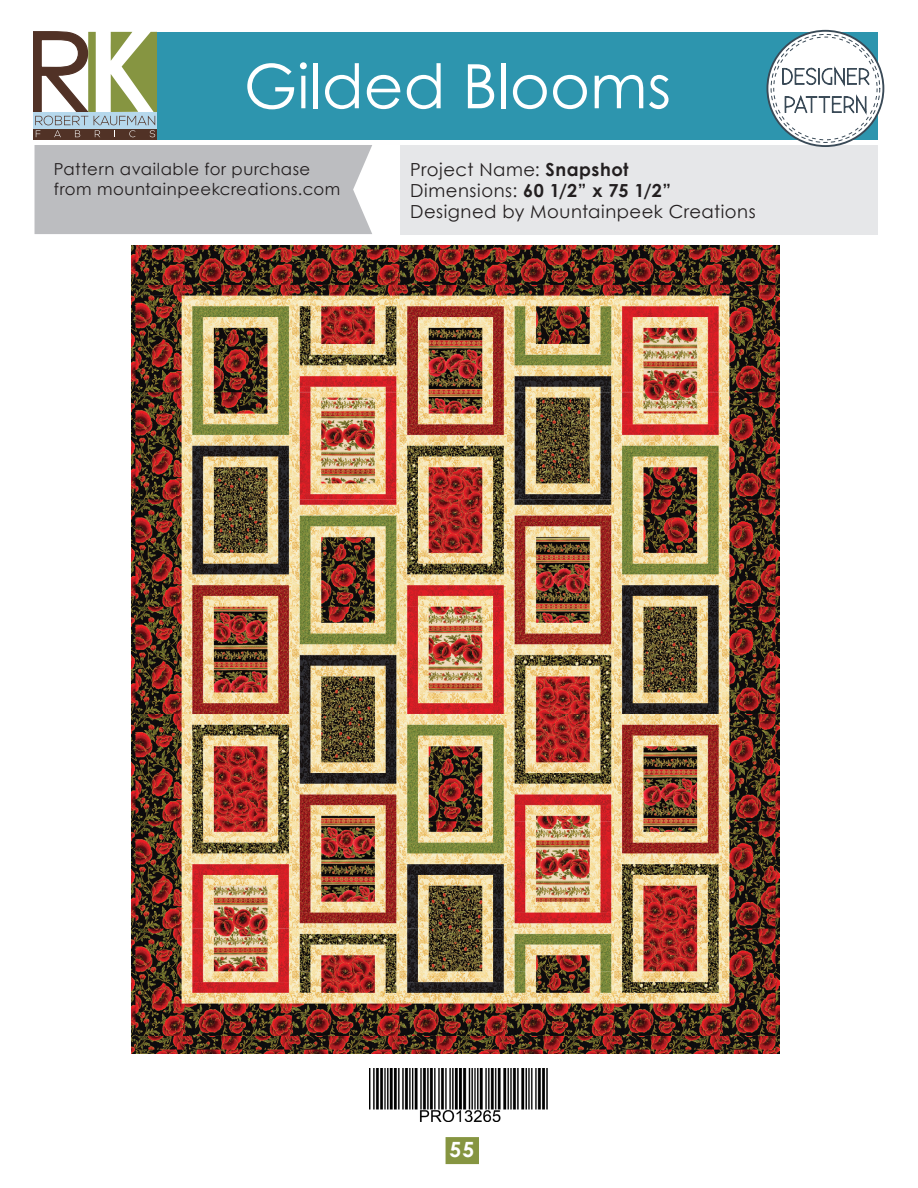
<style>
.page{position:relative;width:918px;height:1188px;background:#fff}
.page>*{position:absolute;margin:0;border:0;box-sizing:border-box;transform-origin:0 0}
.t1{font:700 21px "Century Gothic";color:#fff}
.t2{font:18px "Century Gothic";letter-spacing:.03em;color:#231f20}
.t3{font:700 18px "Century Gothic";color:#231f20}
.t4{font:16.5px/19.8px "Century Gothic";letter-spacing:.03em;color:#231f20}
.s1{font-weight:700}
.s2{font-weight:400}
</style>
<div class="page">
<div style="left:446px;top:1137px;width:33px;height:27px;background:#869541"></div>
<img style="left:369px;top:1068px;width:179px;height:54px">
<img style="left:132px;top:245px;width:647px;height:809px">
<div style="left:35px;top:145px;width:337px;height:89px;background:#bcbdc0"></div>
<div style="left:400px;top:145px;width:478px;height:89px;background:#e6e7e9"></div>
<div style="left:153px;top:32px;width:725px;height:107px;background:#2d95ae"></div>
<svg style="left:34px;top:32px;width:123px;height:107px"></svg>
<svg style="left:767px;top:31px;width:116px;height:115px"></svg>
<div style="left:767px;top:30px;width:117px;height:117px;border:2px solid #3a4a57;border-radius:50%"></div>
<svg style="left:771px;top:34px;width:109px;height:108px"></svg>
<div style="left:774px;top:37px;width:103px;height:103px;background:#fff;border-radius:50%"></div>
<svg style="left:782px;top:66px;width:88px;height:51px"></svg>
<svg style="left:247px;top:63px;width:47px;height:46px"></svg>
<svg style="left:300px;top:62px;width:7px;height:46px"></svg>
<hr style="left:314px;top:63px;width:4px;height:45px;background:#fff">
<svg style="left:325px;top:63px;width:34px;height:46px"></svg>
<svg style="left:367px;top:75px;width:33px;height:34px"></svg>
<svg style="left:407px;top:63px;width:34px;height:46px"></svg>
<svg style="left:468px;top:64px;width:26px;height:44px"></svg>
<hr style="left:502px;top:63px;width:4px;height:45px;background:#fff">
<svg style="left:513px;top:75px;width:34px;height:34px"></svg>
<svg style="left:553px;top:75px;width:34px;height:34px"></svg>
<svg style="left:595px;top:75px;width:48px;height:33px"></svg>
<svg style="left:649px;top:75px;width:20px;height:34px"></svg>
<p class="t4" style="left:54px;top:159px;width:288px">Pattern available for purchase from mountainpeekcreations.com</p>
<p class="t2" style="left:410px;top:157px;width:220px">Project Name: <span class="s1">Snapshot</span></p>
<p class="t3" style="left:410px;top:177px;width:263px"><span class="s2">Dimensions:</span> 60 1/2” x 75 1/2”</p>
<p class="t2" style="left:410px;top:199px;width:347px">Designed by Mountainpeek Creations</p>
<p class="t1" style="left:449px;top:1134px;width:26px">55</p>
</div>
